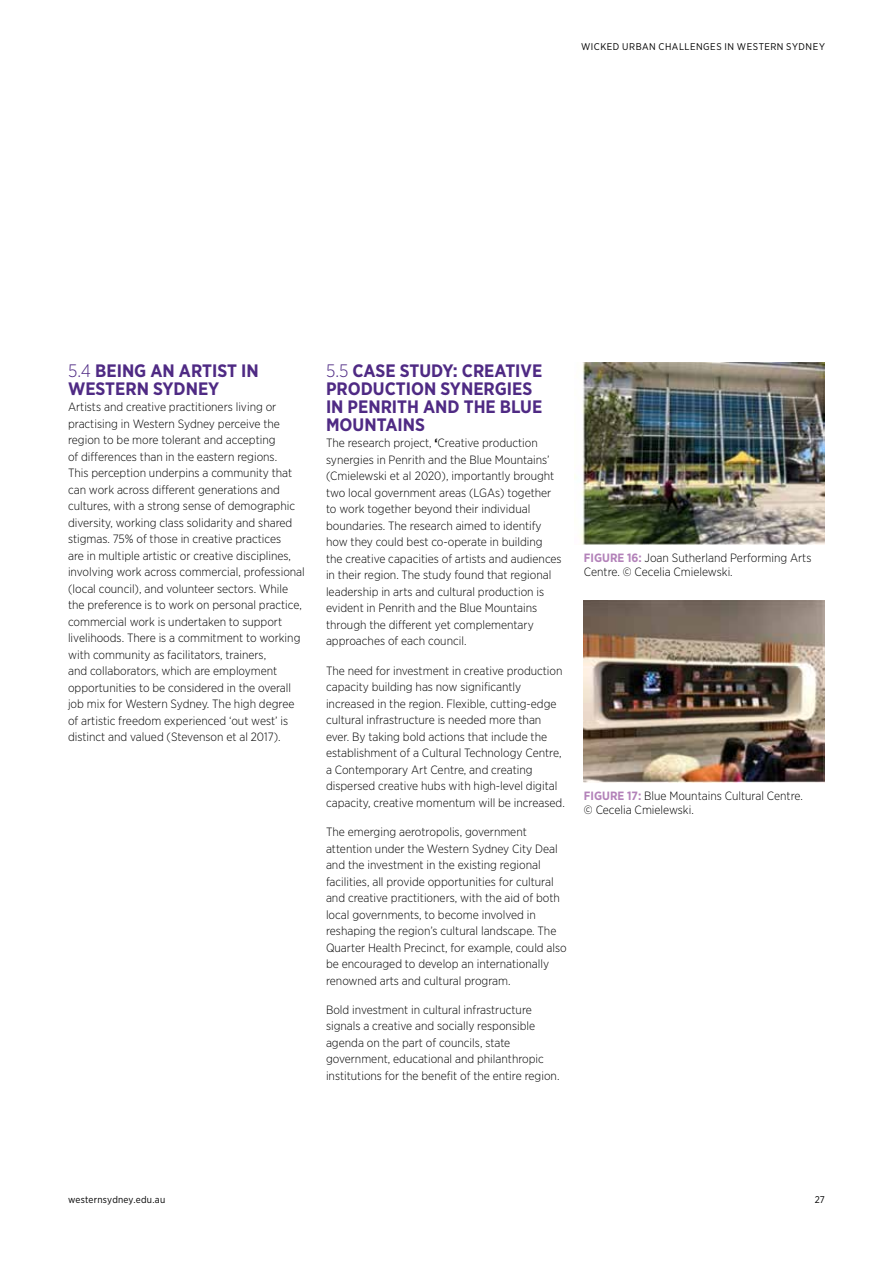
<style>
.page{position:relative;width:893px;height:1263px;background:#fff}
.page>*{position:absolute;margin:0;border:0;box-sizing:border-box;transform-origin:0 0}
.t1{font:700 18px/18px "Gotham Narrow";color:#4f2a84}
.t2{font:300 12px/16.5px "Gotham Narrow";color:#000}
.t3{font:9.75px "Gotham Narrow";letter-spacing:.05em;color:#000}
.t4{font:9.75px "Gotham Narrow";letter-spacing:.025em;color:#000}
.s1{font-weight:300}
.s2{font-weight:700}
.s3{font-weight:700;color:#b382b9}
</style>
<div class="page">
<img style="left:584px;top:600px;width:241px;height:182px">
<img style="left:574px;top:362px;width:251px;height:182px">
<p class="t3" style="left:581px;top:41px;width:245px">WICKED URBAN CHALLENGES IN WESTERN SYDNEY</p>
<h1 class="t1" style="left:68px;top:361px;width:192px"><span class="s1">5.4</span> BEING AN ARTIST IN<br>WESTERN SYDNEY</h1>
<p class="t2" style="left:68px;top:399px;width:238px">Artists and creative practitioners living or practising in Western Sydney perceive the region to be more tolerant and accepting<br>of differences than in the eastern regions.<br>This perception underpins a community that can work across different generations and cultures, with a strong sense of demographic diversity, working class solidarity and shared stigmas. 75% of those in creative practices<br>are in multiple artistic or creative disciplines, involving work across commercial, professional (local council), and volunteer sectors. While the preference is to work on personal practice, commercial work is undertaken to support livelihoods. There is a commitment to working with community as facilitators, trainers,<br>and collaborators, which are employment opportunities to be considered in the overall job mix for Western Sydney. The high degree of artistic freedom experienced ‘out west’ is distinct and valued (Stevenson et al 2017).</p>
<h1 class="t1" style="left:326px;top:361px;width:218px"><span class="s1">5.5</span> CASE STUDY: CREATIVE<br>PRODUCTION SYNERGIES<br>IN PENRITH AND THE BLUE<br>MOUNTAINS</h1>
<p class="t2" style="left:326px;top:435px;width:237px">The research project, <span class="s2">‘</span>Creative production synergies in Penrith and the Blue Mountains’ (Cmielewski et al 2020), importantly brought two local government areas (LGAs) together to work together beyond their individual boundaries. The research aimed to identify how they could best co-operate in building the creative capacities of artists and audiences in their region. The study found that regional leadership in arts and cultural production is evident in Penrith and the Blue Mountains through the different yet complementary approaches of each council.</p>
<p class="t2" style="left:326px;top:662px;width:240px">The need for investment in creative production capacity building has now significantly increased in the region. Flexible, cutting-edge cultural infrastructure is needed more than ever. By taking bold actions that include the establishment of a Cultural Technology Centre, a Contemporary Art Centre, and creating dispersed creative hubs with high-level digital capacity, creative momentum will be increased.</p>
<p class="t2" style="left:326px;top:823px;width:242px">The emerging aerotropolis, government attention under the Western Sydney City Deal and the investment in the existing regional facilities, all provide opportunities for cultural and creative practitioners, with the aid of both local governments, to become involved in reshaping the region’s cultural landscape. The Quarter Health Precinct, for example, could also be encouraged to develop an internationally renowned arts and cultural program.</p>
<p class="t2" style="left:326px;top:1001px;width:235px">Bold investment in cultural infrastructure signals a creative and socially responsible agenda on the part of councils, state government, educational and philanthropic institutions for the benefit of the entire region.</p>
<p class="t2" style="left:584px;top:551px;width:229px;line-height:13.5px"><span class="s3">FIGURE 16:</span> Joan Sutherland Performing Arts<br>Centre. © Cecelia Cmielewski.</p>
<p class="t2" style="left:584px;top:789px;width:220px;line-height:13.5px"><span class="s3">FIGURE 17:</span> Blue Mountains Cultural Centre. © Cecelia Cmielewski.</p>
<p class="t4" style="left:68px;top:1193px;width:99px">westernsydney.edu.au</p>
<p class="t3" style="left:815px;top:1193px;width:12px">27</p>
</div>
